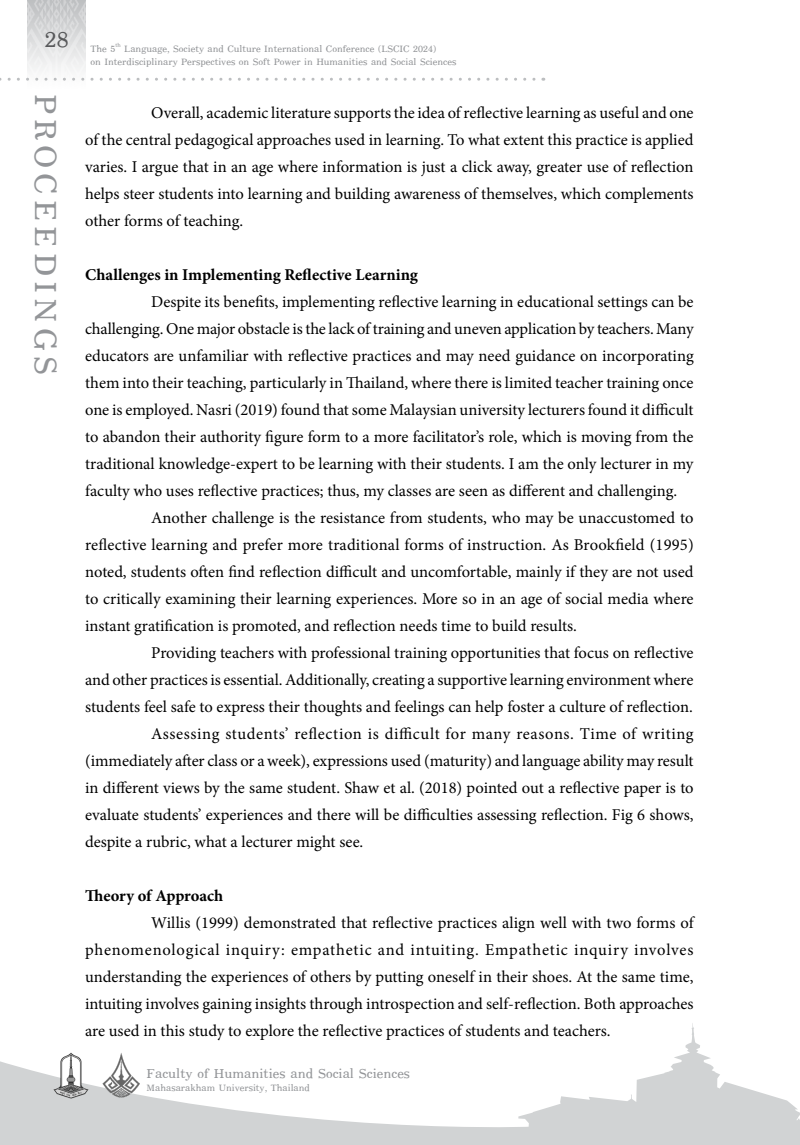
<style>
.page{position:relative;width:800px;height:1145px;background:#fff}
.page>*{position:absolute;margin:0;border:0;box-sizing:border-box;transform-origin:0 0}
.t1{font:49.5px "DB Com Yard X";letter-spacing:.1em;color:#939598}
.t2{font:36px "DB Com Yard X";color:#58595b}
.t3{font:21px "DB Com Yard X";color:#939598}
.t4{font:16.5px/27px "Minion Pro";color:#000;text-align:justify}
.t5{font:16.5px "Minion Pro";letter-spacing:.035em;color:#000}
.t6{font:700 16.5px "Minion Pro";color:#000}
.t7{font:15px/13.5px "DB Com Yard X";color:#939598}
</style>
<div class="page">
<img style="left:28px;top:0;width:58px;height:78px">
<svg style="left:0;top:1023px;width:799px;height:122px"></svg>
<svg style="left:0;top:78px;width:543px;height:3px"></svg>
<img style="left:40px;top:1051px;width:102px;height:48px">
<h2 class="t2" style="left:45px;top:19px;width:25px">28</h2>
<h1 class="t1" style="left:73px;top:94px;width:282px;rotate:90deg">PROCEEDINGS</h1>
<p class="t7" style="left:90px;top:42px;width:367px">The 5<sup>th</sup> Language, Society and Culture International Conference (LSCIC 2024)<br>on Interdisciplinary Perspectives on Soft Power in Humanities and Social Sciences</p>
<p class="t4" style="left:85px;top:99px;width:609px;text-indent:66px">Overall, academic literature supports the idea of reflective learning as useful and one of the central pedagogical approaches used in learning. To what extent this practice is applied varies. I argue that in an age where information is just a click away, greater use of reflection helps steer students into learning and building awareness of themselves, which complements other forms of teaching.</p>
<p class="t6" style="left:85px;top:263px;width:334px">Challenges in Implementing Reflective Learning</p>
<p class="t4" style="left:151px;top:288px;width:543px">Despite its benefits, implementing reflective learning in educational settings can be</p>
<p class="t4" style="left:85px;top:315px;width:609px">challenging. One major obstacle is the lack of training and uneven application by teachers. Many</p>
<p class="t4" style="left:85px;top:342px;width:610px">educators are unfamiliar with reflective practices and may need guidance on incorporating</p>
<p class="t4" style="left:85px;top:369px;width:609px">them into their teaching, particularly in Thailand, where there is limited teacher training once</p>
<p class="t4" style="left:85px;top:396px;width:609px">one is employed. Nasri (2019) found that some Malaysian university lecturers found it difficult</p>
<p class="t4" style="left:85px;top:423px;width:609px">to abandon their authority figure form to a more facilitator’s role, which is moving from the</p>
<p class="t4" style="left:85px;top:450px;width:609px">traditional knowledge-expert to be learning with their students. I am the only lecturer in my</p>
<p class="t4" style="left:85px;top:477px;width:593px">faculty who uses reflective practices; thus, my classes are seen as different and challenging.</p>
<p class="t4" style="left:151px;top:504px;width:543px">Another challenge is the resistance from students, who may be unaccustomed to</p>
<p class="t4" style="left:85px;top:531px;width:609px">reflective learning and prefer more traditional forms of instruction. As Brookfield (1995)</p>
<p class="t4" style="left:85px;top:558px;width:609px">noted, students often find reflection difficult and uncomfortable, mainly if they are not used</p>
<p class="t4" style="left:85px;top:585px;width:609px">to critically examining their learning experiences. More so in an age of social media where</p>
<p class="t4" style="left:85px;top:612px;width:493px">instant gratification is promoted, and reflection needs time to build results.</p>
<p class="t4" style="left:151px;top:639px;width:543px">Providing teachers with professional training opportunities that focus on reflective</p>
<p class="t4" style="left:85px;top:666px;width:609px">and other practices is essential. Additionally, creating a supportive learning environment where</p>
<p class="t4" style="left:85px;top:693px;width:609px">students feel safe to express their thoughts and feelings can help foster a culture of reflection.</p>
<p class="t5" style="left:151px;top:723px;width:543px">Assessing students’ reflection is difficult for many reasons. Time of writing</p>
<p class="t4" style="left:85px;top:747px;width:609px">(immediately after class or a week), expressions used (maturity) and language ability may result</p>
<p class="t4" style="left:85px;top:774px;width:609px">in different views by the same student. Shaw et al. (2018) pointed out a reflective paper is to</p>
<p class="t4" style="left:85px;top:801px;width:609px">evaluate students’ experiences and there will be difficulties assessing reflection. Fig 6 shows,</p>
<p class="t4" style="left:85px;top:828px;width:280px">despite a rubric, what a lecturer might see.</p>
<p class="t6" style="left:85px;top:884px;width:140px">Theory of Approach</p>
<p class="t4" style="left:85px;top:909px;width:609px;text-indent:66px">Willis (1999) demonstrated that reflective practices align well with two forms of phenomenological inquiry: empathetic and intuiting. Empathetic inquiry involves understanding the experiences of others by putting oneself in their shoes. At the same time, intuiting involves gaining insights through introspection and self-reflection. Both approaches are used in this study to explore the reflective practices of students and teachers.</p>
<p class="t3" style="left:147px;top:1061px;width:265px">Faculty of Humanities and Social Sciences</p>
<p class="t7" style="left:147px;top:1081px;width:165px">Mahasarakham University, Thailand</p>
</div>
